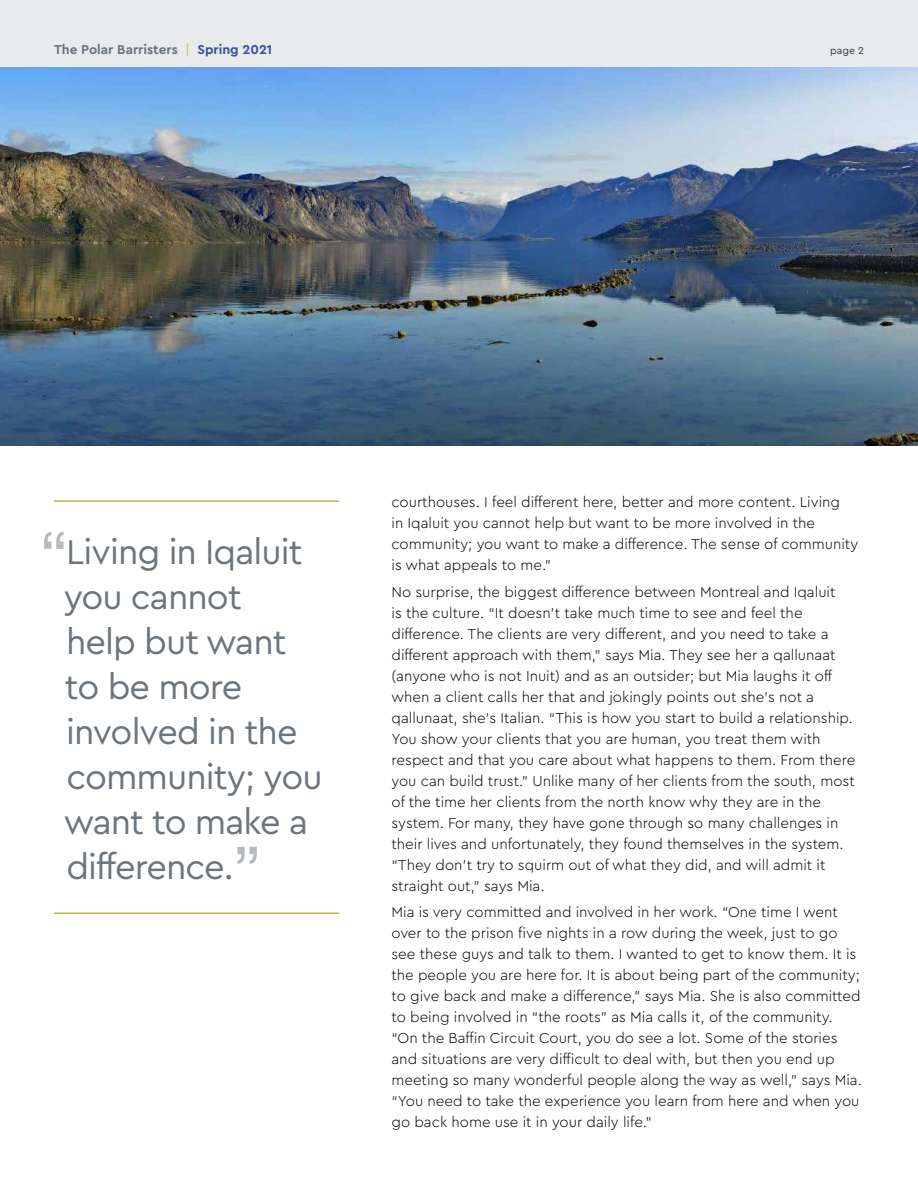
<style>
.page{position:relative;width:918px;height:1188px;background:#fff}
.page>*{position:absolute;margin:0;border:0;box-sizing:border-box;transform-origin:0 0}
.t1{font:36px/45px "Cera Pro";letter-spacing:-.025em;color:#6c757d}
.t2{font:300 15px/21px "Cera Pro";color:#000}
.t3{font:700 13.5px "Cera Pro";color:#6c757d}
.t4{font:10.5px "Cera Pro";color:#343a40}
.s1{font-weight:400;color:#c1b544}
.s2{color:#3354a0}
.s3{font-family:"Helvetica Neue";font-size:66px;color:#b6babe}
</style>
<div class="page">
<div style="left:0;top:0;width:918px;height:68px;background:#e9eaec"></div>
<img style="left:0;top:68px;width:918px;height:378px">
<hr style="left:54px;top:913px;width:285px;height:1px;background:#c1b544">
<hr style="left:54px;top:500px;width:285px;height:2px;background:#c1b544">
<p class="t3" style="left:54px;top:41px;width:220px">The Polar Barristers <span class="s1">|</span> <span class="s2">Spring 2021</span></p>
<p class="t4" style="left:830px;top:44px;width:35px">page 2</p>
<h1 class="t1" style="left:64px;top:528px;width:260px;text-indent:-24px"><span class="s3">“</span>Living in Iqaluit you cannot<br>help but want to be more involved in the community; you want to make a difference.<span class="s3">”</span></h1>
<p class="t2" style="left:392px;top:491px;width:468px">courthouses. I feel different here, better and more content. Living<br>in Iqaluit you cannot help but want to be more involved in the community; you want to make a difference. The sense of community is what appeals to me.”</p>
<p class="t2" style="left:392px;top:580px;width:466px">No surprise, the biggest difference between Montreal and Iqaluit<br>is the culture. “It doesn’t take much time to see and feel the difference. The clients are very different, and you need to take a different approach with them,” says Mia. They see her a qallunaat (anyone who is not Inuit) and as an outsider; but Mia laughs it off when a client calls her that and jokingly points out she’s not a qallunaat, she’s Italian. “This is how you start to build a relationship.<br>You show your clients that you are human, you treat them with respect and that you care about what happens to them. From there you can build trust.” Unlike many of her clients from the south, most of the time her clients from the north know why they are in the system. For many, they have gone through so many challenges in their lives and unfortunately, they found themselves in the system. “They don’t try to squirm out of what they did, and will admit it straight out,” says Mia.</p>
<p class="t2" style="left:392px;top:901px;width:472px">Mia is very committed and involved in her work. “One time I went over to the prison five nights in a row during the week, just to go see these guys and talk to them. I wanted to get to know them. It is the people you are here for. It is about being part of the community; to give back and make a difference,” says Mia. She is also committed to being involved in “the roots” as Mia calls it, of the community. “On the Baffin Circuit Court, you do see a lot. Some of the stories and situations are very difficult to deal with, but then you end up meeting so many wonderful people along the way as well,” says Mia. “You need to take the experience you learn from here and when you go back home use it in your daily life.”</p>
</div>
